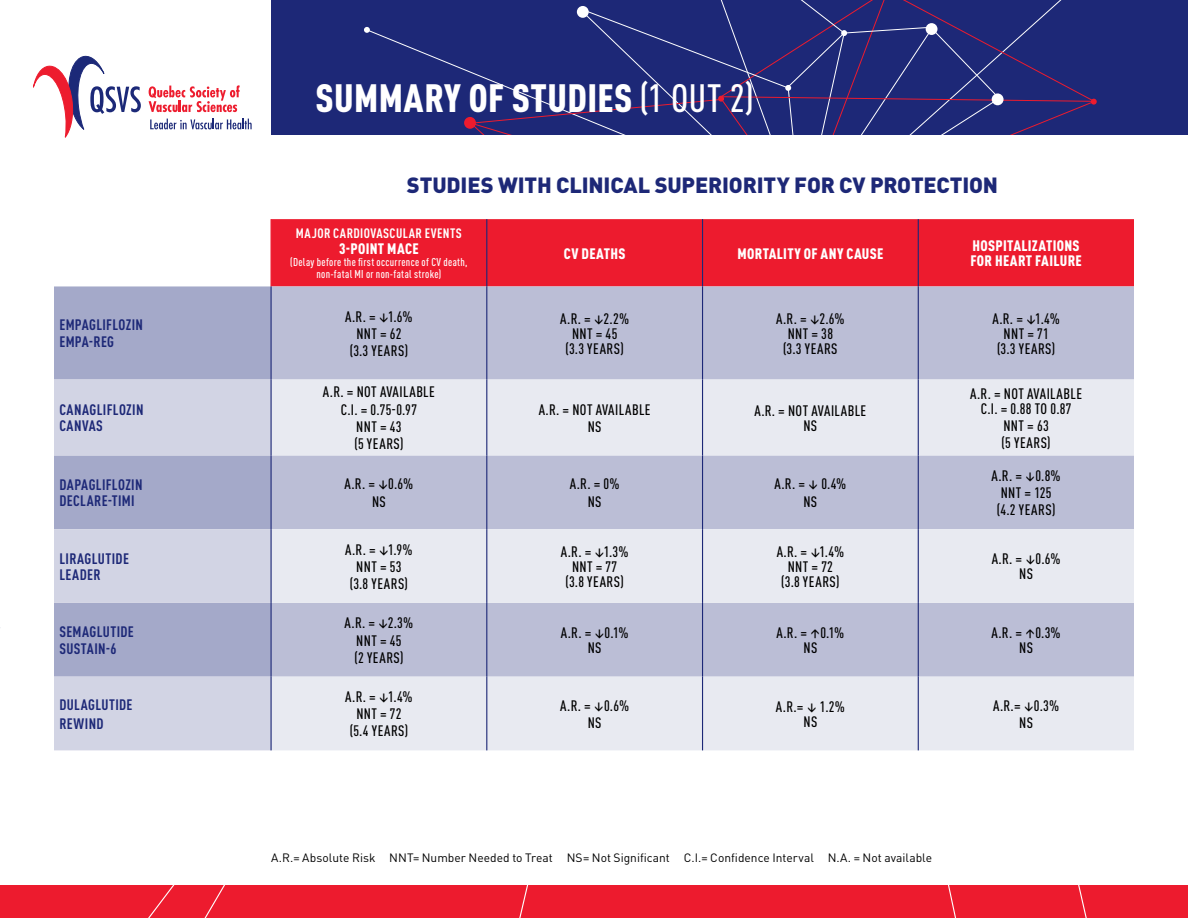
<style>
.page{position:relative;width:1188px;height:918px;background:#fff}
.page>*{position:absolute;margin:0;border:0;box-sizing:border-box;transform-origin:0 0}
.t1{font:900 condensed 39px "DINOT";letter-spacing:.01em;color:#fff}
.t2{font:900 21.75px "DINOT";letter-spacing:-.01em;color:#1d2877}
.t3{font:500 condensed 15px/17.1px "DINOT";letter-spacing:.03em;color:#000;text-align:center}
.t4{font:700 condensed 15px/16.5px "DINOT";letter-spacing:.025em;color:#1d2877}
.t5{font:900 condensed 15px/15.8px "DINOT";letter-spacing:.02em;color:#fff}
.t6{font:700 condensed 13.5px "DINOT";letter-spacing:.035em;color:#fff}
.t7{font:12px "DINOT";color:#000}
.t8{font:500 condensed 11.25px/12px "DINOT";letter-spacing:.03em;color:#fff;text-align:center}
.s1{font-weight:500}
</style>
<div class="page">
<div style="left:256px;top:0;width:932px;height:135px;background:#1d2877"></div>
<div style="left:0;top:0;width:271px;height:166px;background:#fff"></div>
<div style="left:0;top:886px;width:1188px;height:32px;background:#ed1b2e"></div>
<svg style="left:364px;top:0;width:733px;height:135px"></svg>
<svg style="left:591px;top:98px;width:408px;height:37px"></svg>
<div style="left:992px;top:93px;width:12px;height:12px;background:#fff;border-radius:50%"></div>
<svg style="left:150px;top:119px;width:102px;height:10px"></svg>
<svg style="left:149px;top:85px;width:91px;height:27px"></svg>
<svg style="left:33px;top:56px;width:108px;height:82px"></svg>
<div style="left:272px;top:219px;width:862px;height:67px;background:#ed1b2e"></div>
<div style="left:54px;top:286px;width:217px;height:94px;background:#a4a9c9"></div>
<div style="left:272px;top:286px;width:862px;height:94px;background:#bbbed6"></div>
<svg style="left:54px;top:380px;width:217px;height:370px;background:#bfc2d9"></svg>
<svg style="left:272px;top:380px;width:862px;height:370px;background:#d5d8e6"></svg>
<hr style="left:702px;top:219px;width:1px;height:67px;background:#1d2877">
<hr style="left:918px;top:219px;width:1px;height:67px;background:#1d2877">
<hr style="left:486px;top:286px;width:1px;height:94px;background:#1d2877">
<hr style="left:702px;top:286px;width:1px;height:94px;background:#1d2877">
<hr style="left:918px;top:286px;width:1px;height:94px;background:#1d2877">
<hr style="left:271px;top:455px;width:1px;height:74px;background:#1d2877">
<hr style="left:271px;top:603px;width:1px;height:74px;background:#1d2877">
<hr style="left:271px;top:219px;width:1px;height:67px;background:#ed1b2e">
<hr style="left:486px;top:219px;width:1px;height:67px;background:#1d2877">
<hr style="left:486px;top:455px;width:1px;height:74px;background:#1d2877">
<hr style="left:702px;top:455px;width:1px;height:74px;background:#1d2877">
<hr style="left:918px;top:455px;width:1px;height:74px;background:#1d2877">
<hr style="left:486px;top:603px;width:1px;height:74px;background:#1d2877">
<hr style="left:702px;top:603px;width:1px;height:74px;background:#1d2877">
<hr style="left:918px;top:603px;width:1px;height:74px;background:#1d2877">
<hr style="left:486px;top:380px;width:1px;height:75px;background:#1d2877">
<hr style="left:702px;top:380px;width:1px;height:75px;background:#1d2877">
<hr style="left:918px;top:380px;width:1px;height:75px;background:#1d2877">
<hr style="left:271px;top:286px;width:1px;height:94px;background:#1d2877">
<hr style="left:271px;top:380px;width:1px;height:75px;background:#1d2877">
<hr style="left:271px;top:529px;width:1px;height:74px;background:#1d2877">
<hr style="left:486px;top:529px;width:1px;height:74px;background:#1d2877">
<hr style="left:702px;top:529px;width:1px;height:74px;background:#1d2877">
<hr style="left:918px;top:529px;width:1px;height:74px;background:#1d2877">
<hr style="left:271px;top:677px;width:1px;height:73px;background:#1d2877">
<hr style="left:486px;top:677px;width:1px;height:73px;background:#1d2877">
<hr style="left:702px;top:677px;width:1px;height:73px;background:#1d2877">
<hr style="left:918px;top:677px;width:1px;height:73px;background:#1d2877">
<h1 class="t1" style="left:316px;top:74px;width:440px">SUMMARY OF STUDIES <span class="s1">(1 OUT 2)</span></h1>
<h2 class="t2" style="left:407px;top:170px;width:593px">STUDIES WITH CLINICAL SUPERIORITY FOR CV PROTECTION</h2>
<p class="t6" style="left:296px;top:225px;width:167px">MAJOR CARDIOVASCULAR EVENTS</p>
<p class="t5" style="left:339px;top:240px;width:81px">3-POINT MACE</p>
<p class="t8" style="left:290px;top:256px;width:179px">(Delay before the first occurrence of CV death, non-fatal MI or non-fatal stroke)</p>
<p class="t5" style="left:564px;top:245px;width:63px">CV DEATHS</p>
<p class="t5" style="left:737px;top:245px;width:147px">MORTALITY OF ANY CAUSE</p>
<p class="t5" style="left:970px;top:237px;width:113px">HOSPITALIZATIONS<br>FOR HEART FAILURE</p>
<p class="t4" style="left:59px;top:317px;width:85px">EMPAGLIFLOZIN<br>EMPA-REG</p>
<p class="t3" style="left:345px;top:308px;width:69px">A.R. = ↓1.6%<br>NNT = 62<br>(3.3 YEARS)</p>
<p class="t3" style="left:560px;top:311px;width:70px;line-height:15px">A.R. = ↓2.2%<br>NNT = 45<br>(3.3 YEARS)</p>
<p class="t3" style="left:776px;top:311px;width:70px;line-height:15px">A.R. = ↓2.6%<br>NNT = 38<br>(3.3 YEARS</p>
<p class="t3" style="left:992px;top:311px;width:69px;line-height:15px">A.R. = ↓1.4%<br>NNT = 71<br>(3.3 YEARS)</p>
<p class="t4" style="left:59px;top:401px;width:86px">CANAGLIFLOZIN<br>CANVAS</p>
<p class="t3" style="left:323px;top:383px;width:113px">A.R. = NOT AVAILABLE<br>C.I. = 0.75-0.97<br>NNT = 43<br>(5 YEARS)</p>
<p class="t3" style="left:539px;top:401px;width:113px">A.R. = NOT AVAILABLE<br>NS</p>
<p class="t3" style="left:754px;top:403px;width:113px;line-height:15px">A.R. = NOT AVAILABLE<br>NS</p>
<p class="t3" style="left:970px;top:386px;width:113px;line-height:15px">A.R. = NOT AVAILABLE<br>C.I. = 0.88 TO 0.87</p>
<p class="t3" style="left:1002px;top:417px;width:51px;text-align:left">NNT = 63 (5 YEARS)</p>
<p class="t4" style="left:59px;top:476px;width:85px">DAPAGLIFLOZIN<br>DECLARE-TIMI</p>
<p class="t3" style="left:345px;top:475px;width:70px">A.R. = ↓0.6%<br>NS</p>
<p class="t3" style="left:570px;top:475px;width:51px">A.R. = 0%<br>NS</p>
<p class="t3" style="left:774px;top:475px;width:73px">A.R. = ↓ 0.4%<br>NS</p>
<p class="t3" style="left:992px;top:467px;width:71px">A.R. = ↓0.8%<br>NNT = 125 (4.2 YEARS)</p>
<p class="t4" style="left:59px;top:550px;width:71px">LIRAGLUTIDE<br>LEADER</p>
<p class="t3" style="left:345px;top:541px;width:69px">A.R. = ↓1.9%<br>NNT = 53 (3.8 YEARS)</p>
<p class="t3" style="left:561px;top:544px;width:69px;line-height:15px">A.R. = ↓1.3%<br>NNT = 77<br>(3.8 YEARS)</p>
<p class="t3" style="left:777px;top:544px;width:69px;line-height:15px">A.R. = ↓1.4%<br>NNT = 72<br>(3.8 YEARS)</p>
<p class="t3" style="left:992px;top:551px;width:70px;line-height:15px">A.R. = ↓0.6%<br>NS</p>
<p class="t4" style="left:59px;top:623px;width:76px">SEMAGLUTIDE<br>SUSTAIN-6</p>
<p class="t3" style="left:345px;top:614px;width:70px">A.R. = ↓2.3%<br>NNT = 45<br>(2 YEARS)</p>
<p class="t3" style="left:561px;top:625px;width:69px;line-height:15px">A.R. = ↓0.1%<br>NS</p>
<p class="t3" style="left:777px;top:625px;width:69px;line-height:15px">A.R. = ↑0.1%<br>NS</p>
<p class="t3" style="left:992px;top:625px;width:71px;line-height:15px">A.R. = ↑0.3%<br>NS</p>
<p class="t4" style="left:59px;top:695px;width:75px;line-height:18.6px">DULAGLUTIDE<br>REWIND</p>
<p class="t3" style="left:345px;top:688px;width:69px">A.R. = ↓1.4%<br>NNT = 72 (5.4 YEARS)</p>
<p class="t3" style="left:560px;top:697px;width:70px">A.R. = ↓0.6%<br>NS</p>
<p class="t3" style="left:776px;top:699px;width:70px;line-height:15px">A.R.= ↓ 1.2%<br>NS</p>
<p class="t3" style="left:993px;top:697px;width:68px">A.R.= ↓0.3%<br>NS</p>
<p class="t7" style="left:271px;top:850px;width:663px">A.R.= Absolute Risk NNT= Number Needed to Treat NS= Not Significant C.I.= Confidence Interval N.A. = Not available</p>
</div>
